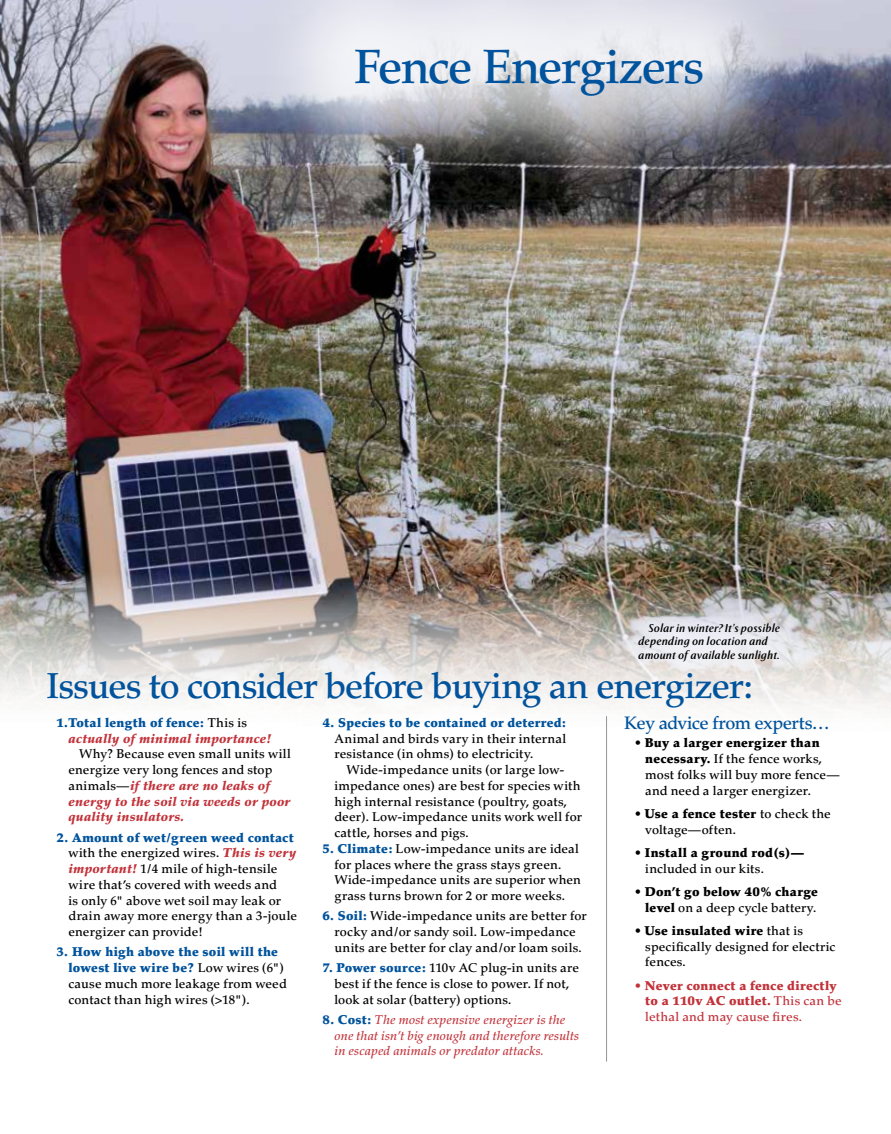
<style>
.page{position:relative;width:891px;height:1134px;background:#fff}
.page>*{position:absolute;margin:0;border:0;box-sizing:border-box;transform-origin:0 0}
.t1{font:500 48px "Palatino";letter-spacing:-.035em;color:#00539c}
.t2{font:500 36px "Palatino";letter-spacing:-.035em;color:#00539c}
.t3{font:500 18px "Palatino";letter-spacing:-.03em;color:#00539c}
.t4{font:500 12.75px/15.8px "Palatino";letter-spacing:.01em;color:#000}
.t5{font:italic 500 12.75px/15.8px "Palatino";letter-spacing:.01em;color:#c2323a}
.t6{font:900 12.75px/15.8px "Palatino";letter-spacing:.015em;color:#c2323a}
.t7{font:900 12.75px/15.8px "Palatino";letter-spacing:.02em;color:#000;text-align:right}
.t8{font:italic 900 12.75px/15.8px "Palatino";letter-spacing:.015em;color:#c2323a}
.t9{font:900 12.75px "Palatino";letter-spacing:.015em;color:#00539c}
.t10{font:italic 700 11.25px/13.5px "Exemplar Pro";letter-spacing:.015em;color:#000}
.s1{font-weight:900}
.s2{font-weight:500}
.s3{font-weight:900;color:#00539c}
.s4{font-weight:900;font-style:normal;color:#00539c}
.s5{font-style:normal;color:#00539c}
.s6{font-weight:500;font-style:normal;color:#000}
.s7{font-weight:900;font-style:italic;color:#c2323a}
</style>
<div class="page">
<img style="left:0;top:0;width:891px;height:712px">
<hr style="left:606px;top:716px;width:1px;height:346px;background:#939598">
<div style="left:253px;top:0;width:552px;height:198px;background:#fff;opacity:.75"></div>
<h1 class="t1" style="left:354px;top:39px;width:352px">Fence Energizers</h1>
<p class="t10" style="left:638px;top:621px;width:143px;text-indent:10px">Solar in winter? It’s possible depending on location and amount of available sunlight.</p>
<h2 class="t2" style="left:46px;top:665px;width:708px">Issues to consider before buying an energizer:</h2>
<h3 class="t3" style="left:624px;top:712px;width:207px">Key advice from experts…</h3>
<p class="t4" style="left:645px;top:735px;width:196px;text-indent:-11px"><span class="s1">• Buy a larger energizer than necessary.</span> If the fence works, most folks will buy more fence— and need a larger energizer.</p>
<p class="t4" style="left:645px;top:806px;width:187px;text-indent:-11px"><span class="s1">• Use a fence tester</span> to check the voltage—often.</p>
<p class="t7" style="left:635px;top:845px;width:171px">• Install a ground rod(s)—</p>
<p class="t4" style="left:645px;top:861px;width:120px">included in our kits.</p>
<p class="t7" style="left:635px;top:884px;width:185px">• Don’t go below 40% charge level <span class="s2">on a deep cycle battery.</span></p>
<p class="t4" style="left:645px;top:923px;width:192px;text-indent:-11px"><span class="s1">• Use insulated wire</span> that is specifically designed for electric fences.</p>
<p class="t6" style="left:645px;top:977px;width:198px;text-indent:-11px">• Never connect a fence directly to a 110v AC outlet. <span class="s2">This can be lethal and may cause fires.</span></p>
<p class="t9" style="left:322px;top:715px;width:245px">4. Species to be contained or deterred:</p>
<p class="t4" style="left:334px;top:731px;width:233px">Animal and birds vary in their internal resistance (in ohms) to electricity.</p>
<p class="t4" style="left:334px;top:762px;width:249px;text-indent:12px">Wide-impedance units (or large low&shy;impedance ones) are best for species with high internal resistance (poultry, goats, deer). Low-impedance units work well for cattle, horses and pigs.</p>
<p class="t4" style="left:335px;top:841px;width:248px;text-indent:-12px"><span class="s3">5. Climate:</span> Low-impedance units are ideal for places where the grass stays green.<br>Wide-impedance units are superior when grass turns brown for 2 or more weeks.</p>
<p class="t4" style="left:323px;top:908px;width:266px;text-align:center"><span class="s3">6. Soil:</span> Wide-impedance units are better for rocky and/or sandy soil. Low-impedance units are better for clay and/or loam soils.</p>
<p class="t4" style="left:335px;top:960px;width:246px;text-indent:-12px"><span class="s3">7. Power source:</span> 110v AC plug-in units are best if the fence is close to power. If not, look at solar (battery) options.</p>
<p class="t5" style="left:335px;top:1012px;width:246px;text-indent:-12px"><span class="s4">8. Cost:</span> The most expensive energizer is the one that isn’t big enough and therefore results in escaped animals or predator attacks.</p>
<p class="t8" style="left:69px;top:715px;width:204px;text-indent:-12px"><span class="s5">1.Total length of fence:</span> <span class="s6">This is </span>actually of minimal importance!</p>
<p class="t4" style="left:69px;top:746px;width:224px;text-indent:11px">Why? Because even small units will energize very long fences and stop animals—<span class="s7">if there are no leaks of energy to the soil via weeds or poor quality insulators.</span></p>
<p class="t4" style="left:69px;top:830px;width:230px;text-indent:-12px"><span class="s3">2. Amount of wet/green weed contact </span>with the energized wires. <span class="s7">This is very important!</span> 1/4 mile of high-tensile wire that’s covered with weeds and<br>is only 6" above wet soil may leak or drain away more energy than a 3-joule energizer can provide!</p>
<p class="t4" style="left:69px;top:944px;width:220px;text-indent:-12px"><span class="s3">3. How high above the soil will the lowest live wire be?</span> Low wires (6") cause much more leakage from weed contact than high wires (&gt;18").</p>
</div>
